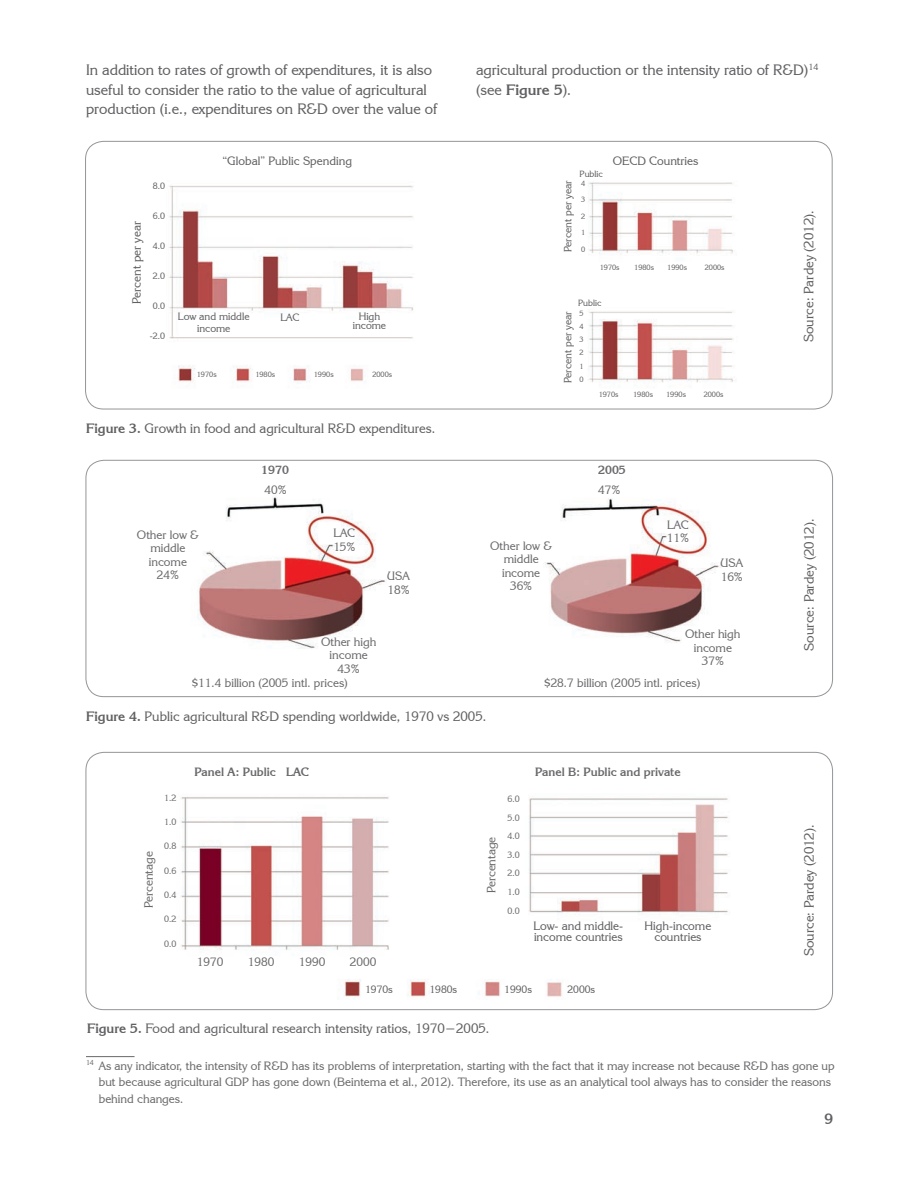
<style>
.page{position:relative;width:918px;height:1188px;background:#fff}
.page>*{position:absolute;margin:0;border:0;box-sizing:border-box;transform-origin:0 0}
.t1{font:15px/19.5px "Korinna IT Cby BT";color:#606063}
.t2{font:700 15px "Korinna IT Cby BT";color:#606063}
.t3{font:13.5px "Korinna IT Cby BT";color:#606063}
.t4{font:12px/13.5px "Korinna IT Cby BT";color:#69696c}
.t5{font:12px/10.5px "Korinna IT Cby BT";color:#606063}
.t6{font:700 12px "Korinna IT Cby BT";color:#69696c}
.t7{font:10.5px/12px "Korinna IT Cby BT";color:#606063;text-align:center}
.t8{font:9px/18.6px "Korinna IT Cby BT";color:#69696c;text-align:justify}
.t9{font:9px "Korinna IT Cby BT";color:#606063}
.t10{font:7.5px/13px "Korinna IT Cby BT";color:#606063;text-align:justify}
.s1{font-weight:700}
</style>
<div class="page">
<img style="left:85px;top:148px;width:732px;height:262px">
<img style="left:146px;top:459px;width:615px;height:190px">
<div style="left:86px;top:460px;width:747px;height:237px;border:1px solid #939598;border-radius:18px"></div>
<img style="left:181px;top:797px;width:547px;height:200px">
<hr style="left:86px;top:1056px;width:49px;height:1px;background:#69696c">
<p class="t1" style="left:86px;top:60px;width:353px">In addition to rates of growth of expenditures, it is also useful to consider the ratio to the value of agricultural production (i.e., expenditures on R&amp;D over the value of</p>
<p class="t1" style="left:476px;top:60px;width:344px">agricultural production or the intensity ratio of R&amp;D)<sup>14 </sup>(see <span class="s1">Figure 5</span>).</p>
<p class="t9" style="left:153px;top:180px;width:14px">8.0</p>
<p class="t9" style="left:153px;top:210px;width:14px">6.0</p>
<p class="t9" style="left:153px;top:240px;width:14px">4.0</p>
<p class="t9" style="left:153px;top:270px;width:14px">2.0</p>
<p class="t9" style="left:153px;top:300px;width:14px">0.0</p>
<p class="t9" style="left:150px;top:330px;width:17px">-2.0</p>
<p class="t5" style="left:131px;top:304px;width:84px;rotate:-90deg">Percent per year</p>
<p class="t5" style="left:223px;top:155px;width:131px">“Global” Public Spending</p>
<p class="t5" style="left:613px;top:155px;width:87px">OECD Countries</p>
<p class="t9" style="left:580px;top:168px;width:25px">Public</p>
<p class="t7" style="left:562px;top:252px;width:74px;rotate:-90deg">Percent per year</p>
<p class="t10" style="left:581px;top:175px;width:6px;line-height:16.4px">4<br>3<br>2<br>1<br>0</p>
<p class="t10" style="left:600px;top:261px;width:21px">1970s</p>
<p class="t10" style="left:634px;top:261px;width:21px">1980s</p>
<p class="t10" style="left:667px;top:261px;width:21px">1990s</p>
<p class="t10" style="left:705px;top:261px;width:21px">2000s</p>
<p class="t7" style="left:178px;top:310px;width:73px">Low and middle income</p>
<p class="t7" style="left:280px;top:311px;width:20px">LAC</p>
<p class="t7" style="left:353px;top:312px;width:35px;line-height:9px">High income</p>
<p class="t10" style="left:197px;top:368px;width:21px">1970s</p>
<p class="t10" style="left:255px;top:368px;width:21px">1980s</p>
<p class="t10" style="left:314px;top:368px;width:21px">1990s</p>
<p class="t10" style="left:372px;top:368px;width:21px">2000s</p>
<p class="t9" style="left:578px;top:298px;width:25px">Public</p>
<p class="t10" style="left:580px;top:307px;width:6px">5<br>4<br>3<br>2<br>1<br>0</p>
<p class="t7" style="left:562px;top:383px;width:74px;rotate:-90deg">Percent per year</p>
<p class="t10" style="left:599px;top:388px;width:21px">1970s</p>
<p class="t10" style="left:633px;top:388px;width:21px">1980s</p>
<p class="t10" style="left:666px;top:388px;width:21px">1990s</p>
<p class="t10" style="left:704px;top:388px;width:21px">2000s</p>
<p class="t3" style="left:86px;top:420px;width:351px"><span class="s1">Figure 3.</span> Growth in food and agricultural R&amp;D expenditures.</p>
<p class="t6" style="left:261px;top:463px;width:29px">1970</p>
<p class="t6" style="left:598px;top:463px;width:29px">2005</p>
<p class="t4" style="left:265px;top:483px;width:24px">40%</p>
<p class="t4" style="left:598px;top:483px;width:24px">47%</p>
<p class="t4" style="left:333px;top:526px;width:24px">LAC<br>15%</p>
<p class="t4" style="left:667px;top:518px;width:24px">LAC<br>11%</p>
<p class="t4" style="left:387px;top:569px;width:24px">USA<br>18%</p>
<p class="t4" style="left:137px;top:528px;width:63px;text-align:center">Other low &amp; middle income<br>24%</p>
<p class="t4" style="left:490px;top:539px;width:63px;text-align:center">Other low &amp; middle income<br>36%</p>
<p class="t4" style="left:721px;top:556px;width:24px">USA<br>16%</p>
<p class="t4" style="left:321px;top:635px;width:57px;text-align:center">Other high income<br>43%</p>
<p class="t4" style="left:685px;top:627px;width:57px;text-align:center">Other high income<br>37%</p>
<p class="t4" style="left:192px;top:676px;width:158px">$11.4 billion (2005 intl. prices)</p>
<p class="t4" style="left:544px;top:676px;width:158px">$28.7 billion (2005 intl. prices)</p>
<p class="t3" style="left:86px;top:708px;width:402px"><span class="s1">Figure 4.</span> Public agricultural R&amp;D spending worldwide, 1970 vs 2005.</p>
<p class="t4" style="left:142px;top:908px;width:58px;rotate:-90deg">Percentage</p>
<p class="t8" style="left:164px;top:788px;width:14px">1.2</p>
<p class="t8" style="left:164px;top:813px;width:14px">1.0</p>
<p class="t8" style="left:164px;top:837px;width:14px">0.8</p>
<p class="t8" style="left:164px;top:861px;width:14px">0.6</p>
<p class="t8" style="left:164px;top:886px;width:14px">0.4</p>
<p class="t8" style="left:164px;top:910px;width:14px">0.2</p>
<p class="t8" style="left:164px;top:934px;width:14px">0.0</p>
<p class="t6" style="left:194px;top:764px;width:116px">Panel A: Public LAC</p>
<p class="t6" style="left:535px;top:764px;width:147px">Panel B: Public and private</p>
<p class="t4" style="left:197px;top:955px;width:28px">1970</p>
<p class="t4" style="left:248px;top:955px;width:28px">1980</p>
<p class="t4" style="left:299px;top:955px;width:28px">1990</p>
<p class="t4" style="left:350px;top:955px;width:28px">2000</p>
<p class="t4" style="left:484px;top:893px;width:58px;rotate:-90deg">Percentage</p>
<p class="t8" style="left:507px;top:789px;width:14px">6.0<br>5.0<br>4.0<br>3.0<br>2.0<br>1.0<br>0.0</p>
<p class="t5" style="left:534px;top:920px;width:91px">Low- and middle&shy;income countries</p>
<p class="t5" style="left:645px;top:920px;width:68px;text-align:center">High-income countries</p>
<p class="t7" style="left:365px;top:984px;width:29px">1970s</p>
<p class="t7" style="left:430px;top:984px;width:29px">1980s</p>
<p class="t7" style="left:504px;top:984px;width:29px">1990s</p>
<p class="t7" style="left:568px;top:984px;width:29px">2000s</p>
<p class="t3" style="left:800px;top:342px;width:134px;rotate:-90deg">Source: Pardey (2012).</p>
<p class="t3" style="left:801px;top:651px;width:134px;rotate:-90deg">Source: Pardey (2012).</p>
<p class="t3" style="left:801px;top:956px;width:134px;rotate:-90deg">Source: Pardey (2012).</p>
<p class="t3" style="left:87px;top:1020px;width:404px"><span class="s1">Figure 5.</span> Food and agricultural research intensity ratios, 1970−2005.</p>
<p class="t4" style="left:99px;top:1057px;width:738px;line-height:16.5px;text-indent:-13px"><sup>14</sup> As any indicator, the intensity of R&amp;D has its problems of interpretation, starting with the fact that it may increase not because R&amp;D has gone up but because agricultural GDP has gone down (Beintema et al., 2012). Therefore, its use as an analytical tool always has to consider the reasons behind changes.</p>
<p class="t2" style="left:824px;top:1110px;width:10px">9</p>
</div>
